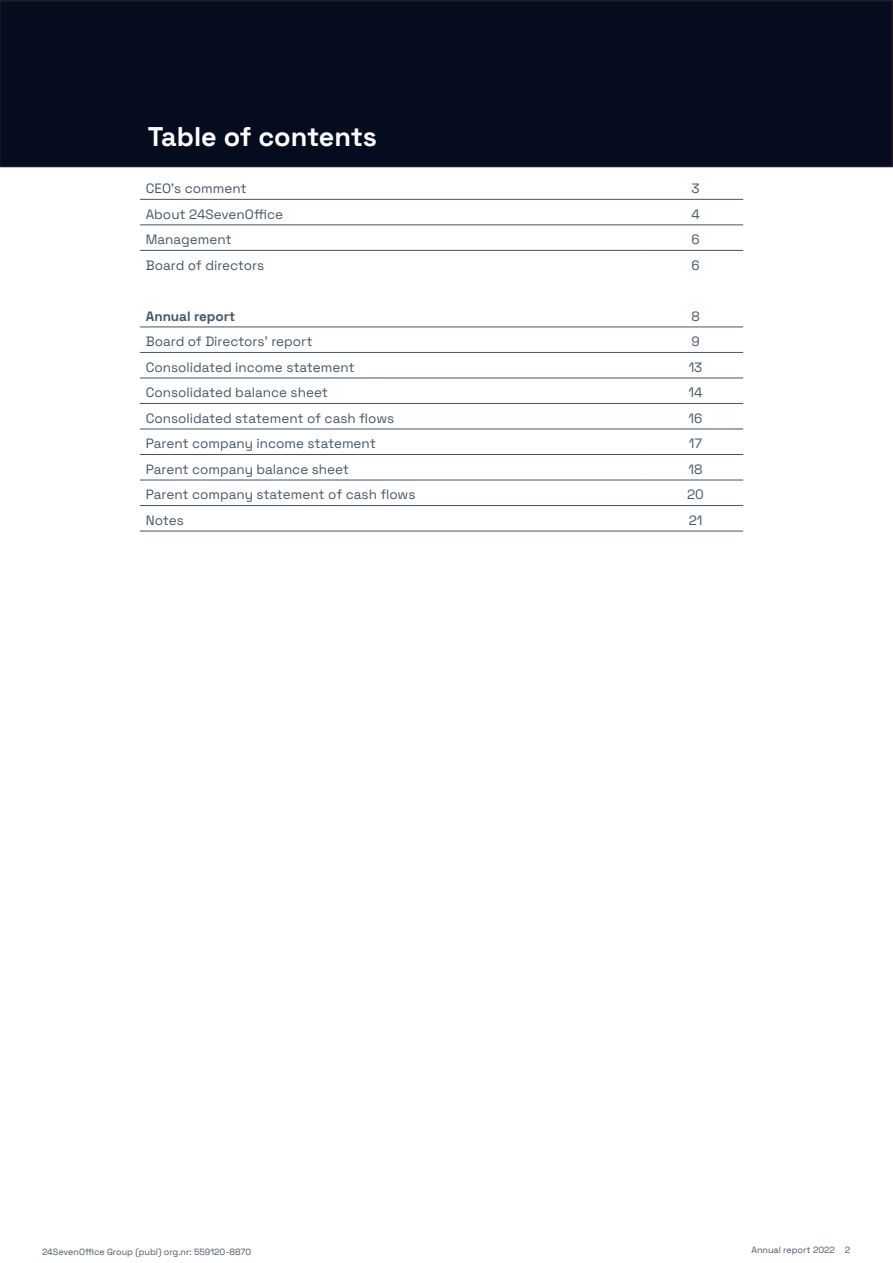
<style>
.page{position:relative;width:893px;height:1263px;background:#fff}
.page>*{position:absolute;margin:0;border:0;box-sizing:border-box;transform-origin:0 0}
.t1{font:300 27px "Space Grotesk";color:#fff}
.t2{font:300 13.5px "Space Grotesk";color:#456}
.t3{font:300 9px "Space Grotesk";color:#456}
</style>
<div class="page">
<div style="left:0;top:0;width:893px;height:167px;background:#040c1d"></div>
<hr style="left:140px;top:199px;width:508px;height:1px;background:#456">
<hr style="left:648px;top:199px;width:95px;height:1px;background:#456">
<hr style="left:140px;top:224px;width:508px;height:1px;background:#456">
<hr style="left:648px;top:224px;width:95px;height:1px;background:#456">
<hr style="left:140px;top:250px;width:508px;height:1px;background:#456">
<hr style="left:648px;top:250px;width:95px;height:1px;background:#456">
<hr style="left:140px;top:327px;width:508px;height:1px;background:#456">
<hr style="left:648px;top:327px;width:95px;height:1px;background:#456">
<hr style="left:140px;top:352px;width:508px;height:1px;background:#456">
<hr style="left:648px;top:352px;width:95px;height:1px;background:#456">
<hr style="left:140px;top:378px;width:508px;height:1px;background:#456">
<hr style="left:648px;top:378px;width:95px;height:1px;background:#456">
<hr style="left:140px;top:403px;width:508px;height:1px;background:#456">
<hr style="left:648px;top:403px;width:95px;height:1px;background:#456">
<hr style="left:140px;top:429px;width:508px;height:1px;background:#456">
<hr style="left:648px;top:429px;width:95px;height:1px;background:#456">
<hr style="left:140px;top:454px;width:508px;height:1px;background:#456">
<hr style="left:648px;top:454px;width:95px;height:1px;background:#456">
<hr style="left:140px;top:480px;width:508px;height:1px;background:#456">
<hr style="left:648px;top:480px;width:95px;height:1px;background:#456">
<hr style="left:140px;top:505px;width:508px;height:1px;background:#456">
<hr style="left:648px;top:505px;width:95px;height:1px;background:#456">
<hr style="left:140px;top:531px;width:508px;height:1px;background:#456">
<hr style="left:648px;top:531px;width:95px;height:1px;background:#456">
<p class="t1" style="left:148px;top:117px;width:231px">Table of contents</p>
<p class="t2" style="left:146px;top:179px;width:103px">CEO’s comment</p>
<p class="t2" style="left:691px;top:179px;width:10px">3</p>
<p class="t2" style="left:146px;top:204px;width:139px">About 24SevenOffice</p>
<p class="t2" style="left:691px;top:204px;width:10px">4</p>
<p class="t2" style="left:146px;top:230px;width:87px">Management</p>
<p class="t2" style="left:691px;top:230px;width:10px">6</p>
<p class="t2" style="left:146px;top:255px;width:120px">Board of directors</p>
<p class="t2" style="left:691px;top:255px;width:10px">6</p>
<p class="t2" style="left:146px;top:306px;width:91px">Annual report</p>
<p class="t2" style="left:691px;top:306px;width:10px">8</p>
<p class="t2" style="left:146px;top:332px;width:168px">Board of Directors’ report</p>
<p class="t2" style="left:691px;top:332px;width:10px">9</p>
<p class="t2" style="left:146px;top:357px;width:210px">Consolidated income statement</p>
<p class="t2" style="left:689px;top:357px;width:15px">13</p>
<p class="t2" style="left:146px;top:383px;width:184px">Consolidated balance sheet</p>
<p class="t2" style="left:688px;top:383px;width:16px">14</p>
<p class="t2" style="left:146px;top:408px;width:250px">Consolidated statement of cash flows</p>
<p class="t2" style="left:689px;top:408px;width:15px">16</p>
<p class="t2" style="left:146px;top:434px;width:232px">Parent company income statement</p>
<p class="t2" style="left:689px;top:434px;width:15px">17</p>
<p class="t2" style="left:146px;top:459px;width:205px">Parent company balance sheet</p>
<p class="t2" style="left:688px;top:459px;width:16px">18</p>
<p class="t2" style="left:146px;top:485px;width:271px">Parent company statement of cash flows</p>
<p class="t2" style="left:687px;top:485px;width:18px">20</p>
<p class="t2" style="left:146px;top:510px;width:40px">Notes</p>
<p class="t2" style="left:689px;top:510px;width:15px">21</p>
<p class="t3" style="left:42px;top:1245px;width:211px">24SevenOffice Group (publ) org.nr: 559120-8870</p>
<p class="t3" style="left:751px;top:1244px;width:100px">Annual report 2022 2</p>
</div>
